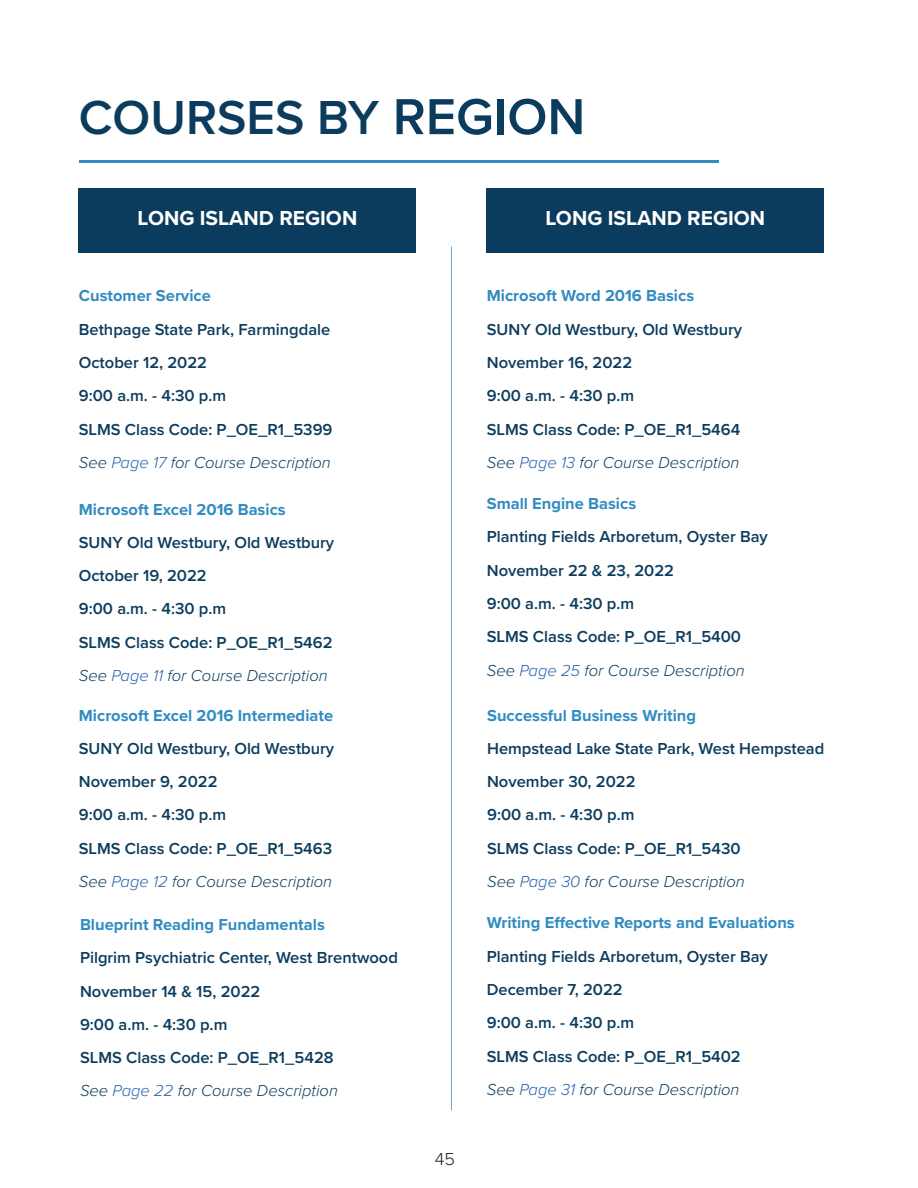
<style>
.page{position:relative;width:918px;height:1188px;background:#fff}
.page>*{position:absolute;margin:0;border:0;box-sizing:border-box;transform-origin:0 0}
.t1{font:600 49.5px "Proxima Nova";color:#0b3c5d}
.t2{font:700 21px "Proxima Nova";color:#fff}
.t3{font:300 18px "Proxima Nova";color:#231f20}
.t4{font:600 16.5px "Proxima Nova";color:#0b3c5d}
.t5{font:italic 300 16.5px "Proxima Nova";color:#0b3c5d}
.t6{font:700 16.5px "Proxima Nova";color:#328cc1}
.s1{font-size:52.5px}
.s2{color:#2363af}
</style>
<div class="page">
<hr style="left:80px;top:160px;width:639px;height:3px;background:#328cc1">
<hr style="left:451px;top:246px;width:1px;height:864px;background:#328cc1">
<div style="left:79px;top:188px;width:337px;height:65px;background:#0b3c5d"></div>
<div style="left:487px;top:188px;width:337px;height:65px;background:#0b3c5d"></div>
<p class="t1" style="left:79px;top:81px;width:508px">COURSES BY <span class="s1">REGION</span></p>
<p class="t2" style="left:138px;top:203px;width:221px">LONG ISLAND REGION</p>
<p class="t6" style="left:79px;top:284px;width:134px">Customer Service</p>
<p class="t4" style="left:79px;top:317px;width:253px">Bethpage State Park, Farmingdale</p>
<p class="t4" style="left:79px;top:350px;width:130px">October 12, 2022</p>
<p class="t4" style="left:79px;top:384px;width:149px">9:00 a.m. - 4:30 p.m</p>
<p class="t4" style="left:79px;top:417px;width:255px">SLMS Class Code: P_OE_R1_5399</p>
<p class="t5" style="left:79px;top:450px;width:254px">See <span class="s2">Page 17</span> for Course Description</p>
<p class="t6" style="left:79px;top:497px;width:208px">Microsoft Excel 2016 Basics</p>
<p class="t4" style="left:79px;top:530px;width:257px">SUNY Old Westbury, Old Westbury</p>
<p class="t4" style="left:79px;top:563px;width:129px">October 19, 2022</p>
<p class="t4" style="left:79px;top:597px;width:149px">9:00 a.m. - 4:30 p.m</p>
<p class="t4" style="left:79px;top:630px;width:255px">SLMS Class Code: P_OE_R1_5462</p>
<p class="t5" style="left:79px;top:663px;width:250px">See <span class="s2">Page 11</span> for Course Description</p>
<p class="t6" style="left:79px;top:703px;width:256px">Microsoft Excel 2016 Intermediate</p>
<p class="t4" style="left:79px;top:736px;width:257px">SUNY Old Westbury, Old Westbury</p>
<p class="t4" style="left:79px;top:769px;width:140px">November 9, 2022</p>
<p class="t4" style="left:79px;top:803px;width:149px">9:00 a.m. - 4:30 p.m</p>
<p class="t4" style="left:79px;top:836px;width:255px">SLMS Class Code: P_OE_R1_5463</p>
<p class="t5" style="left:79px;top:869px;width:255px">See <span class="s2">Page 12</span> for Course Description</p>
<p class="t6" style="left:80px;top:912px;width:246px">Blueprint Reading Fundamentals</p>
<p class="t4" style="left:80px;top:945px;width:319px">Pilgrim Psychiatric Center, West Brentwood</p>
<p class="t4" style="left:80px;top:979px;width:182px">November 14 &amp; 15, 2022</p>
<p class="t4" style="left:80px;top:1012px;width:149px">9:00 a.m. - 4:30 p.m</p>
<p class="t4" style="left:80px;top:1045px;width:255px">SLMS Class Code: P_OE_R1_5428</p>
<p class="t5" style="left:80px;top:1079px;width:259px">See <span class="s2">Page 22</span> for Course Description</p>
<p class="t3" style="left:435px;top:1145px;width:22px">45</p>
<p class="t2" style="left:546px;top:203px;width:221px">LONG ISLAND REGION</p>
<p class="t6" style="left:487px;top:284px;width:209px">Microsoft Word 2016 Basics</p>
<p class="t4" style="left:487px;top:317px;width:257px">SUNY Old Westbury, Old Westbury</p>
<p class="t4" style="left:487px;top:350px;width:147px">November 16, 2022</p>
<p class="t4" style="left:487px;top:384px;width:149px">9:00 a.m. - 4:30 p.m</p>
<p class="t4" style="left:487px;top:417px;width:255px">SLMS Class Code: P_OE_R1_5464</p>
<p class="t5" style="left:487px;top:450px;width:254px">See <span class="s2">Page 13</span> for Course Description</p>
<p class="t6" style="left:487px;top:491px;width:151px">Small Engine Basics</p>
<p class="t4" style="left:487px;top:525px;width:283px">Planting Fields Arboretum, Oyster Bay</p>
<p class="t4" style="left:487px;top:558px;width:189px">November 22 &amp; 23, 2022</p>
<p class="t4" style="left:487px;top:591px;width:149px">9:00 a.m. - 4:30 p.m</p>
<p class="t4" style="left:487px;top:624px;width:256px">SLMS Class Code: P_OE_R1_5400</p>
<p class="t5" style="left:487px;top:658px;width:259px">See <span class="s2">Page 25</span> for Course Description</p>
<p class="t6" style="left:487px;top:703px;width:211px">Successful Business Writing</p>
<p class="t4" style="left:487px;top:736px;width:339px">Hempstead Lake State Park, West Hempstead</p>
<p class="t4" style="left:487px;top:769px;width:150px">November 30, 2022</p>
<p class="t4" style="left:487px;top:803px;width:149px">9:00 a.m. - 4:30 p.m</p>
<p class="t4" style="left:487px;top:836px;width:255px">SLMS Class Code: P_OE_R1_5430</p>
<p class="t5" style="left:487px;top:869px;width:259px">See <span class="s2">Page 30</span> for Course Description</p>
<p class="t6" style="left:487px;top:911px;width:310px">Writing Effective Reports and Evaluations</p>
<p class="t4" style="left:487px;top:944px;width:283px">Planting Fields Arboretum, Oyster Bay</p>
<p class="t4" style="left:487px;top:977px;width:137px">December 7, 2022</p>
<p class="t4" style="left:487px;top:1011px;width:149px">9:00 a.m. - 4:30 p.m</p>
<p class="t4" style="left:487px;top:1044px;width:255px">SLMS Class Code: P_OE_R1_5402</p>
<p class="t5" style="left:487px;top:1077px;width:254px">See <span class="s2">Page 31</span> for Course Description</p>
</div>
